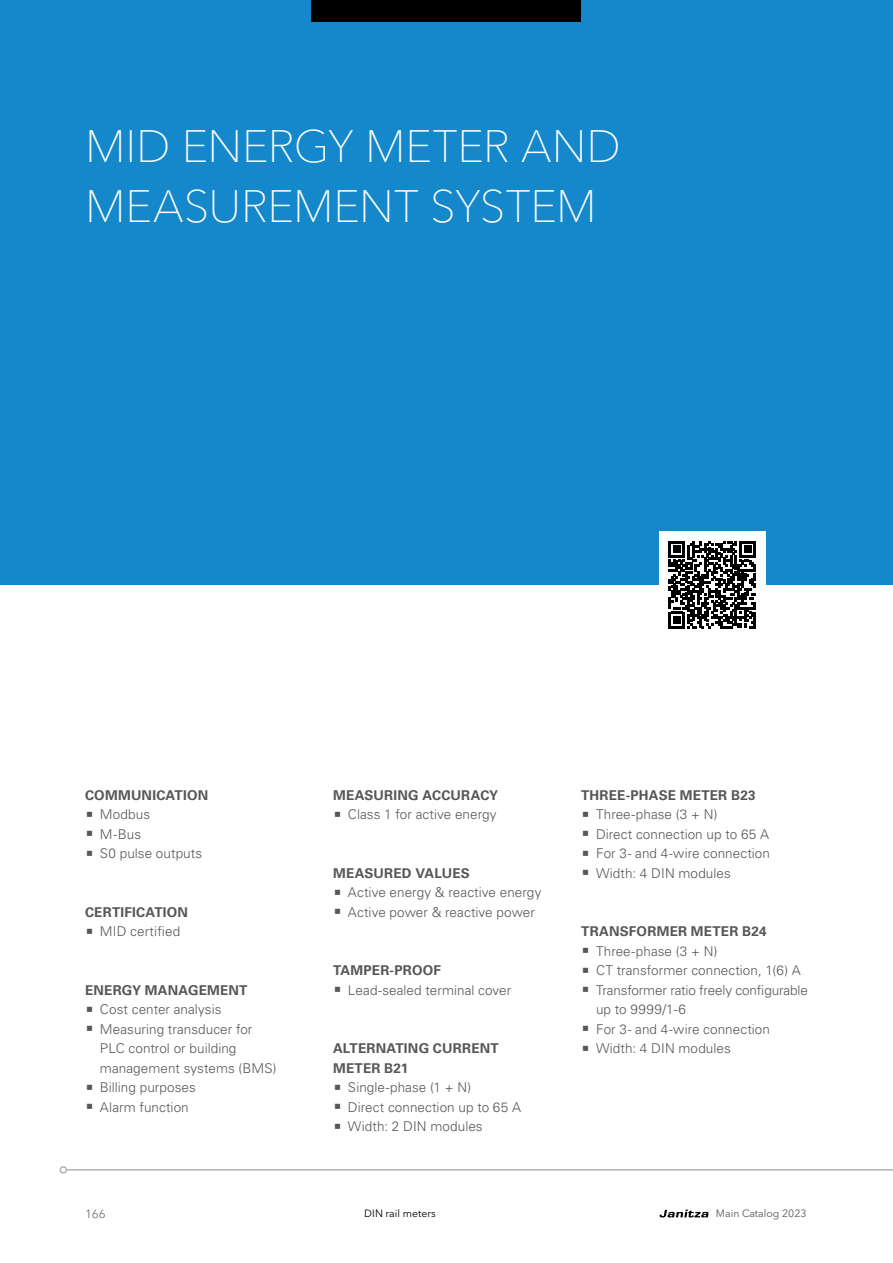
<style>
.page{position:relative;width:893px;height:1263px;background:#fff}
.page>*{position:absolute;margin:0;border:0;box-sizing:border-box;transform-origin:0 0}
.t1{font:100 45px/60px "Avenir Next LT Pro";letter-spacing:-.005em;color:#fff}
.t2{font:300 13.5px/19.5px "Univers LT Std";letter-spacing:.005em;color:#575756}
.t3{font:700 13.5px/19.5px "Univers LT Std";letter-spacing:.015em;color:#575756}
.t4{font:300 12px "Avenir Next LT Pro";color:#575756}
.t5{font:10.5px "Avenir Next LT Pro";color:#575756}
.t6{font:10.5px "Avenir Next LT Pro";color:#000}
</style>
<div class="page">
<hr style="left:66px;top:1169px;width:827px;height:1px;background:#b3b2b2">
<div style="left:60px;top:1166px;width:7px;height:7px;border:2px solid #b3b2b2;border-radius:50%"></div>
<div style="left:0;top:0;width:893px;height:584px;background:#1488ca"></div>
<div style="left:312px;top:0;width:269px;height:21px;background:#000"></div>
<svg style="left:659px;top:1209px;width:49px;height:8px"></svg>
<div style="left:659px;top:531px;width:106px;height:107px;background:#fff"></div>
<svg style="left:669px;top:541px;width:87px;height:87px"></svg>
<p class="t1" style="left:85px;top:116px;width:537px">MID ENERGY METER AND<br>MEASUREMENT SYSTEM</p>
<p class="t3" style="left:85px;top:785px;width:125px">COMMUNICATION</p>
<p class="t2" style="left:100px;top:804px;width:52px">Modbus</p>
<p class="t2" style="left:100px;top:824px;width:43px">M-Bus</p>
<p class="t2" style="left:100px;top:843px;width:104px">S0 pulse outputs</p>
<p class="t3" style="left:85px;top:902px;width:104px">CERTIFICATION</p>
<p class="t2" style="left:100px;top:921px;width:82px">MID certified</p>
<p class="t3" style="left:85px;top:980px;width:164px">ENERGY MANAGEMENT</p>
<p class="t2" style="left:100px;top:999px;width:123px">Cost center analysis</p>
<p class="t2" style="left:100px;top:1019px;width:178px">Measuring transducer for<br>PLC control or building management systems (BMS)</p>
<p class="t2" style="left:100px;top:1077px;width:98px">Billing purposes</p>
<p class="t2" style="left:100px;top:1097px;width:90px">Alarm function</p>
<p class="t3" style="left:333px;top:785px;width:167px">MEASURING ACCURACY</p>
<p class="t2" style="left:348px;top:804px;width:150px">Class 1 for active energy</p>
<p class="t3" style="left:333px;top:863px;width:138px">MEASURED VALUES</p>
<p class="t2" style="left:348px;top:882px;width:195px">Active energy &amp; reactive energy</p>
<p class="t2" style="left:348px;top:902px;width:188px">Active power &amp; reactive power</p>
<p class="t3" style="left:333px;top:961px;width:109px">TAMPER-PROOF</p>
<p class="t2" style="left:348px;top:980px;width:165px">Lead-sealed terminal cover</p>
<p class="t3" style="left:333px;top:1039px;width:167px">ALTERNATING CURRENT<br>METER B21</p>
<p class="t2" style="left:348px;top:1077px;width:125px">Single-phase (1 + N)</p>
<p class="t2" style="left:348px;top:1097px;width:175px">Direct connection up to 65 A</p>
<p class="t2" style="left:348px;top:1116px;width:136px">Width: 2 DIN modules</p>
<p class="t3" style="left:581px;top:785px;width:176px">THREE-PHASE METER B23</p>
<p class="t2" style="left:596px;top:804px;width:123px">Three-phase (3 + N)</p>
<p class="t2" style="left:596px;top:824px;width:175px">Direct connection up to 65 A</p>
<p class="t2" style="left:596px;top:843px;width:175px">For 3- and 4-wire connection</p>
<p class="t2" style="left:596px;top:863px;width:136px">Width: 4 DIN modules</p>
<p class="t3" style="left:581px;top:922px;width:187px">TRANSFORMER METER B24</p>
<p class="t2" style="left:596px;top:941px;width:123px">Three-phase (3 + N)</p>
<p class="t2" style="left:596px;top:960px;width:206px">CT transformer connection, 1(6) A</p>
<p class="t2" style="left:596px;top:980px;width:213px">Transformer ratio freely configurable up to 9999/1-6</p>
<p class="t2" style="left:596px;top:1019px;width:175px">For 3- and 4-wire connection</p>
<p class="t2" style="left:596px;top:1038px;width:136px">Width: 4 DIN modules</p>
<p class="t4" style="left:85px;top:1206px;width:22px">166</p>
<p class="t6" style="left:364px;top:1207px;width:73px">DIN rail meters</p>
<p class="t5" style="left:716px;top:1207px;width:92px">Main Catalog 2023</p>
</div>
